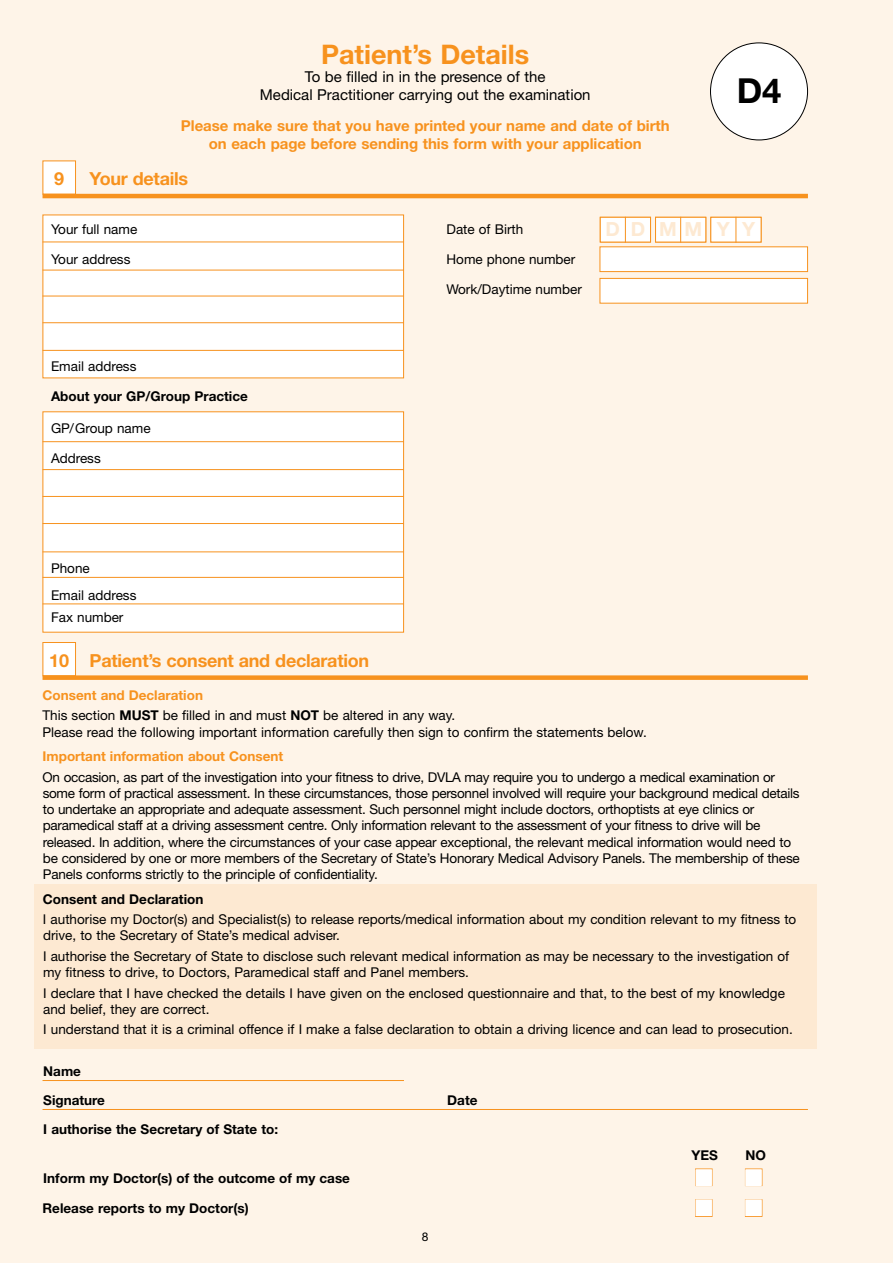
<style>
.page{position:relative;width:893px;height:1263px;background:#fef4e8}
.page>*{position:absolute;margin:0;border:0;box-sizing:border-box;transform-origin:0 0}
.t1{font:700 34.5px "Helvetica Neue";color:#000}
.t2{font:700 27px "Helvetica Neue";color:#f7921e}
.t3{font:700 19.5px "Helvetica Neue";color:#fde9d2}
.t4{font:700 18px "Helvetica Neue";letter-spacing:-.015em;color:#f7921e}
.t5{font:700 15px/18px "Helvetica Neue";color:#f7921e;text-align:center}
.t6{font:15px/18px "Helvetica Neue";color:#000;text-align:center}
.t7{font:13.5px/16.2px "Helvetica Neue";color:#000}
.t8{font:13.5px/16.2px "Helvetica Neue";letter-spacing:-.02em;color:#000}
.t9{font:700 13.5px/29px "Helvetica Neue";color:#000}
.t10{font:700 13.5px "Helvetica Neue";color:#f7921e}
.t11{font:12px "Helvetica Neue";color:#000}
.s1{font-weight:700;color:#f7921e}
.s2{font-weight:700}
</style>
<div class="page">
<div style="left:43px;top:215px;width:361px;height:163px;background:#fff"></div>
<div style="left:43px;top:411px;width:361px;height:221px;background:#fff"></div>
<hr style="left:43px;top:270px;width:361px;height:1px;background:#f7921e">
<hr style="left:43px;top:242px;width:361px;height:1px;background:#f7921e">
<hr style="left:43px;top:296px;width:361px;height:1px;background:#f7921e">
<hr style="left:43px;top:322px;width:361px;height:1px;background:#f7921e">
<hr style="left:43px;top:350px;width:361px;height:1px;background:#f7921e">
<hr style="left:43px;top:441px;width:361px;height:1px;background:#f7921e">
<hr style="left:43px;top:469px;width:361px;height:1px;background:#f7921e">
<hr style="left:43px;top:496px;width:361px;height:1px;background:#f7921e">
<hr style="left:43px;top:523px;width:361px;height:1px;background:#f7921e">
<hr style="left:43px;top:551px;width:361px;height:1px;background:#f7921e">
<hr style="left:43px;top:577px;width:361px;height:1px;background:#f7921e">
<div style="left:710px;top:43px;width:97px;height:97px;background:#fff;border-radius:50%"></div>
<div style="left:43px;top:161px;width:33px;height:33px;background:#fff"></div>
<div style="left:43px;top:161px;width:33px;height:34px;border:1px solid #f7921e"></div>
<hr style="left:43px;top:194px;width:765px;height:4px;background:#f7921e">
<div style="left:600px;top:246px;width:208px;height:26px;background:#fff;border:1px solid #f7921e"></div>
<div style="left:600px;top:278px;width:208px;height:26px;background:#fff;border:1px solid #f7921e"></div>
<hr style="left:43px;top:603px;width:361px;height:1px;background:#f7921e">
<div style="left:600px;top:217px;width:51px;height:25px;background:#fff;border:1px solid #f7921e"></div>
<svg style="left:625px;top:217px;width:1px;height:25px"></svg>
<div style="left:655px;top:217px;width:51px;height:25px;background:#fff;border:1px solid #f7921e"></div>
<div style="left:710px;top:217px;width:51px;height:25px;background:#fff;border:1px solid #f7921e"></div>
<svg style="left:736px;top:217px;width:1px;height:25px"></svg>
<svg style="left:680px;top:217px;width:1px;height:25px"></svg>
<div style="left:34px;top:884px;width:782px;height:165px;background:#fde9d2"></div>
<hr style="left:43px;top:1080px;width:361px;height:1px;background:#f7921e">
<hr style="left:43px;top:1109px;width:765px;height:1px;background:#f7921e">
<div style="left:695px;top:1168px;width:17px;height:18px;border:1px solid #f7921e"></div>
<div style="left:745px;top:1168px;width:17px;height:18px;border:1px solid #f7921e"></div>
<div style="left:695px;top:1199px;width:17px;height:18px;border:1px solid #f7921e"></div>
<div style="left:745px;top:1199px;width:17px;height:18px;border:1px solid #f7921e"></div>
<div style="left:43px;top:642px;width:33px;height:34px;background:#fff"></div>
<div style="left:43px;top:642px;width:33px;height:34px;border:1px solid #f7921e"></div>
<div style="left:43px;top:675px;width:765px;height:5px;background:#f7921e"></div>
<svg style="left:695px;top:1169px;width:67px;height:16px"></svg>
<svg style="left:695px;top:1200px;width:67px;height:16px"></svg>
<h2 class="t2" style="left:321px;top:37px;width:210px">Patient’s Details</h2>
<p class="t6" style="left:260px;top:67px;width:332px">To be filled in in the presence of the<br>Medical Practitioner carrying out the examination</p>
<p class="t5" style="left:181px;top:116px;width:490px">Please make sure that you have printed your name and date of birth on each page before sending this form with your application</p>
<h3 class="t4" style="left:54px;top:168px;width:12px">9</h3>
<h3 class="t4" style="left:90px;top:168px;width:100px">Your details</h3>
<h1 class="t1" style="left:737px;top:70px;width:46px">D4</h1>
<p class="t7" style="left:51px;top:221px;width:88px">Your full name</p>
<p class="t7" style="left:446px;top:221px;width:78px">Date of Birth</p>
<p class="t7" style="left:51px;top:251px;width:81px">Your address</p>
<p class="t7" style="left:446px;top:251px;width:130px">Home phone number</p>
<p class="t7" style="left:446px;top:281px;width:137px">Work/Daytime number</p>
<h3 class="t3" style="left:605px;top:219px;width:151px">DD DD MM MM YY YY</h3>
<p class="t7" style="left:51px;top:358px;width:87px">Email address</p>
<p class="t9" style="left:51px;top:382px;width:198px">About your GP/Group Practice</p>
<p class="t7" style="left:51px;top:420px;width:101px">GP/Group name</p>
<p class="t7" style="left:51px;top:450px;width:51px">Address</p>
<p class="t7" style="left:51px;top:555px;width:87px;line-height:26.7px">Phone<br>Email address</p>
<p class="t7" style="left:51px;top:609px;width:74px">Fax number</p>
<h3 class="t4" style="left:49px;top:649px;width:321px">10 Patient’s consent and declaration</h3>
<p class="t7" style="left:43px;top:685px;width:414px;line-height:20.4px"><span class="s1">Consent and Declaration<br></span>This section <span class="s2">MUST</span> be filled in and must <span class="s2">NOT</span> be altered in any way.</p>
<p class="t7" style="left:43px;top:723px;width:606px">Please read the following important information carefully then sign to confirm the statements below.</p>
<p class="t10" style="left:43px;top:748px;width:242px">Important information about Consent</p>
<p class="t8" style="left:43px;top:769px;width:759px">On occasion, as part of the investigation into your fitness to drive, DVLA may require you to undergo a medical examination or some form of practical assessment. In these circumstances, those personnel involved will require your background medical details to undertake an appropriate and adequate assessment. Such personnel might include doctors, orthoptists at eye clinics or paramedical staff at a driving assessment centre. Only information relevant to the assessment of your fitness to drive will be released. In addition, where the circumstances of your case appear exceptional, the relevant medical information would need to be considered by one or more members of the Secretary of State’s Honorary Medical Advisory Panels. The membership of these Panels conforms strictly to the principle of confidentiality.</p>
<p class="t9" style="left:43px;top:884px;width:162px">Consent and Declaration</p>
<p class="t7" style="left:43px;top:911px;width:755px">I authorise my Doctor(s) and Specialist(s) to release reports/medical information about my condition relevant to my fitness to drive, to the Secretary of State’s medical adviser.</p>
<p class="t7" style="left:43px;top:948px;width:748px">I authorise the Secretary of State to disclose such relevant medical information as may be necessary to the investigation of my fitness to drive, to Doctors, Paramedical staff and Panel members.</p>
<p class="t7" style="left:43px;top:984px;width:743px">I declare that I have checked the details I have given on the enclosed questionnaire and that, to the best of my knowledge and belief, they are correct.</p>
<p class="t7" style="left:43px;top:1021px;width:751px">I understand that it is a criminal offence if I make a false declaration to obtain a driving licence and can lead to prosecution.</p>
<p class="t9" style="left:43px;top:1056px;width:63px">Name<br>Signature</p>
<p class="t9" style="left:447px;top:1085px;width:32px">Date</p>
<p class="t9" style="left:43px;top:1114px;width:236px">I authorise the Secretary of State to:</p>
<p class="t9" style="left:43px;top:1163px;width:308px">Inform my Doctor(s) of the outcome of my case</p>
<p class="t9" style="left:43px;top:1194px;width:208px">Release reports to my Doctor(s)</p>
<p class="t11" style="left:422px;top:1229px;width:8px">8</p>
<p class="t9" style="left:691px;top:1141px;width:28px">YES</p>
<p class="t9" style="left:745px;top:1141px;width:22px">NO</p>
</div>
